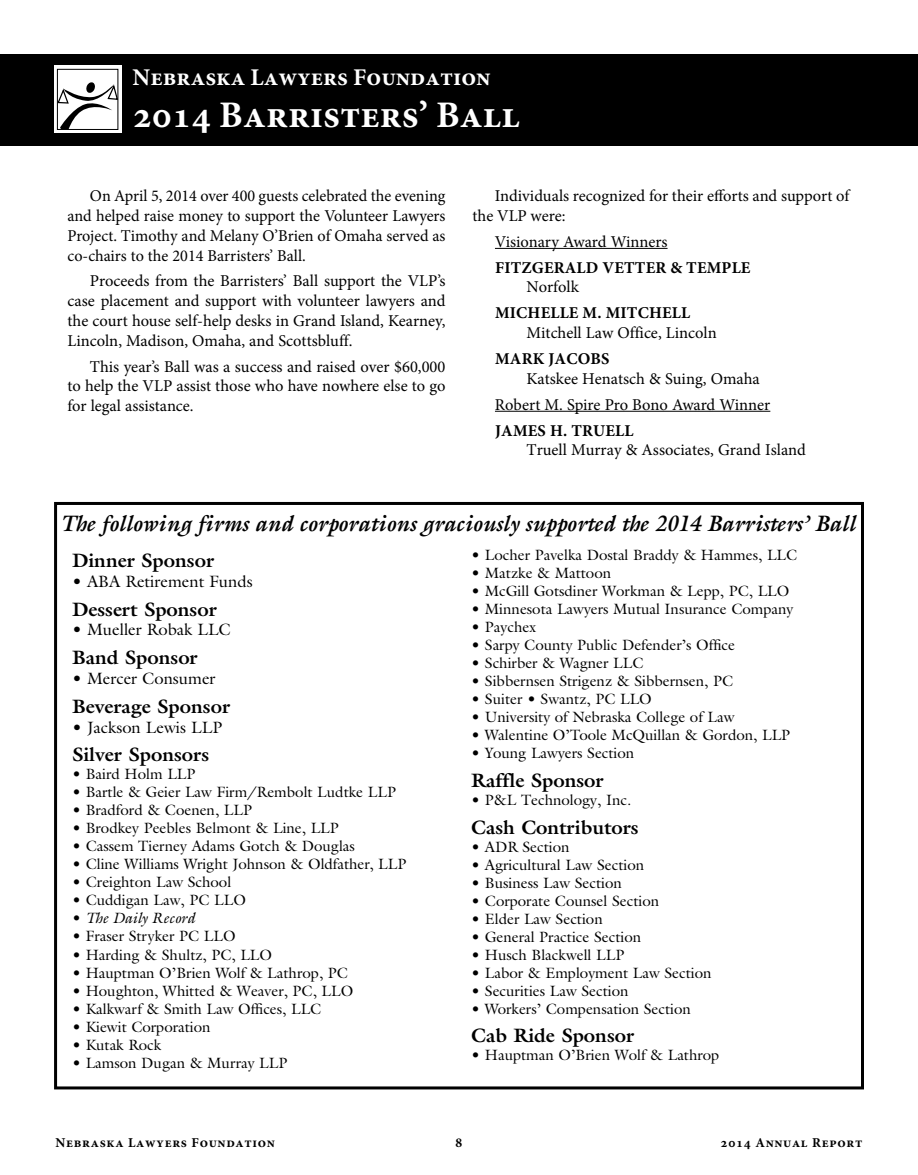
<style>
.page{position:relative;width:918px;height:1175px;background:#fff}
.page>*{position:absolute;margin:0;border:0;box-sizing:border-box;transform-origin:0 0}
.t1{font:700 37.5px "Minion Pro";color:#fff}
.t2{font:700 24px "Minion Pro";color:#fff}
.t3{font:italic 700 22.5px "Galliard";color:#000}
.t4{font:700 19.5px "Galliard";color:#000}
.t5{font:16.5px/19.8px "Minion Pro";color:#000;text-align:justify}
.t6{font:16.5px "Galliard";color:#000}
.t7{font:700 16.5px "Minion Pro";letter-spacing:.01em;color:#000}
.t8{font:15px "Galliard";color:#000}
.t9{font:italic 15px "Galliard";color:#000}
.t10{font:700 13.5px "Minion Pro";letter-spacing:.05em;color:#000}
.s1{font-style:normal}
</style>
<div class="page">
<hr style="left:495px;top:248px;width:173px;height:1px;background:#000">
<hr style="left:495px;top:411px;width:275px;height:1px;background:#000">
<div style="left:0;top:54px;width:918px;height:91px;background:#000"></div>
<div style="left:54px;top:66px;width:67px;height:67px;background:#fff"></div>
<svg style="left:56px;top:82px;width:63px;height:47px"></svg>
<div style="left:57px;top:69px;width:61px;height:61px;border:1px solid #000"></div>
<div style="left:54px;top:502px;width:810px;height:587px;border:3px solid #000"></div>
<h2 class="t2" style="left:133px;top:61px;width:360px">Nebraska Lawyers Foundation</h2>
<h1 class="t1" style="left:133px;top:89px;width:389px">2014 Barristers’ Ball</h1>
<p class="t5" style="left:68px;top:186px;width:379px;text-indent:22px">On April 5, 2014 over 400 guests celebrated the evening and helped raise money to support the Volunteer Lawyers Project. Timothy and Melany O’Brien of Omaha served as co-chairs to the 2014 Barristers’ Ball.</p>
<p class="t5" style="left:68px;top:271px;width:380px;text-indent:22px">Proceeds from the Barristers’ Ball support the VLP’s case placement and support with volunteer lawyers and the court house self-help desks in Grand Island, Kearney, Lincoln, Madison, Omaha, and Scottsbluff.</p>
<p class="t5" style="left:68px;top:356px;width:379px;text-indent:22px">This year’s Ball was a success and raised over $60,000 to help the VLP assist those who have nowhere else to go for legal assistance.</p>
<p class="t5" style="left:473px;top:186px;width:378px;text-indent:22px">Individuals recognized for their efforts and support of the VLP were:</p>
<p class="t5" style="left:495px;top:232px;width:174px">Visionary Award Winners</p>
<p class="t7" style="left:495px;top:256px;width:61px">Fitzgera</p>
<p class="t7" style="left:577px;top:256px;width:173px">ld Vetter &amp; Temple</p>
<p class="t5" style="left:526px;top:277px;width:54px">Norfolk</p>
<p class="t7" style="left:495px;top:301px;width:12px">Miche</p>
<p class="t7" style="left:550px;top:301px;width:100px">lle M. Mitche</p>
<p class="t7" style="left:672px;top:301px;width:20px">ll</p>
<p class="t5" style="left:527px;top:323px;width:192px">Mitchell Law Office, Lincoln</p>
<p class="t7" style="left:495px;top:347px;width:106px">Mark Jacobs</p>
<p class="t5" style="left:495px;top:366px;width:277px;line-height:25.8px;text-indent:32px">Katskee Henatsch &amp; Suing, Omaha<br>Robert M. Spire Pro Bono Award Winner</p>
<p class="t7" style="left:495px;top:418px;width:140px">James H. Truell</p>
<p class="t5" style="left:527px;top:440px;width:281px">Truell Murray &amp; Associates, Grand Island</p>
<h3 class="t3" style="left:61px;top:509px;width:796px">The following firms and corporations graciously supported the 2014 Barristers’ Ball</h3>
<h3 class="t4" style="left:72px;top:547px;width:144px">Dinner Sponsor</h3>
<p class="t6" style="left:72px;top:571px;width:182px">• ABA Retirement Funds</p>
<h3 class="t4" style="left:72px;top:596px;width:146px">Dessert Sponsor</h3>
<p class="t6" style="left:72px;top:619px;width:160px">• Mueller Robak LLC</p>
<h3 class="t4" style="left:72px;top:645px;width:127px">Band Sponsor</h3>
<p class="t6" style="left:72px;top:668px;width:145px">• Mercer Consumer</p>
<h3 class="t4" style="left:72px;top:693px;width:160px">Beverage Sponsor</h3>
<p class="t6" style="left:72px;top:716px;width:152px">• Jackson Lewis LLP</p>
<h3 class="t4" style="left:72px;top:742px;width:139px">Silver Sponsors</h3>
<p class="t8" style="left:72px;top:765px;width:125px">• Baird Holm LLP</p>
<p class="t8" style="left:72px;top:783px;width:325px">• Bartle &amp; Geier Law Firm/Rembolt Ludtke LLP</p>
<p class="t8" style="left:72px;top:801px;width:182px">• Bradford &amp; Coenen, LLP</p>
<p class="t8" style="left:72px;top:819px;width:268px">• Brodkey Peebles Belmont &amp; Line, LLP</p>
<p class="t8" style="left:72px;top:837px;width:284px">• Cassem Tierney Adams Gotch &amp; Douglas</p>
<p class="t8" style="left:72px;top:855px;width:336px">• Cline Williams Wright Johnson &amp; Oldfather, LLP</p>
<p class="t8" style="left:72px;top:873px;width:161px">• Creighton Law School</p>
<p class="t8" style="left:72px;top:891px;width:175px">• Cuddigan Law, PC LLO</p>
<p class="t9" style="left:72px;top:909px;width:125px"><span class="s1">•</span> The Daily Record</p>
<p class="t8" style="left:72px;top:927px;width:165px">• Fraser Stryker PC LLO</p>
<p class="t8" style="left:72px;top:945px;width:202px">• Harding &amp; Shultz, PC, LLO</p>
<p class="t8" style="left:72px;top:963px;width:277px">• Hauptman O’Brien Wolf &amp; Lathrop, PC</p>
<p class="t8" style="left:72px;top:981px;width:283px">• Houghton, Whitted &amp; Weaver, PC, LLO</p>
<p class="t8" style="left:72px;top:999px;width:251px">• Kalkwarf &amp; Smith Law Offices, LLC</p>
<p class="t8" style="left:72px;top:1017px;width:140px">• Kiewit Corporation</p>
<p class="t8" style="left:72px;top:1035px;width:91px">• Kutak Rock</p>
<p class="t8" style="left:72px;top:1053px;width:217px">• Lamson Dugan &amp; Murray LLP</p>
<p class="t8" style="left:471px;top:545px;width:328px">• Locher Pavelka Dostal Braddy &amp; Hammes, LLC</p>
<p class="t8" style="left:471px;top:563px;width:141px">• Matzke &amp; Mattoon</p>
<p class="t8" style="left:471px;top:581px;width:320px">• McGill Gotsdiner Workman &amp; Lepp, PC, LLO</p>
<p class="t8" style="left:471px;top:599px;width:324px">• Minnesota Lawyers Mutual Insurance Company</p>
<p class="t8" style="left:471px;top:617px;width:67px">• Paychex</p>
<p class="t8" style="left:471px;top:635px;width:265px">• Sarpy County Public Defender’s Office</p>
<p class="t8" style="left:471px;top:653px;width:174px">• Schirber &amp; Wagner LLC</p>
<p class="t8" style="left:471px;top:671px;width:263px">• Sibbernsen Strigenz &amp; Sibbernsen, PC</p>
<p class="t8" style="left:471px;top:689px;width:182px">• Suiter • Swantz, PC LLO</p>
<p class="t8" style="left:471px;top:707px;width:265px">• University of Nebraska College of Law</p>
<p class="t8" style="left:471px;top:725px;width:321px">• Walentine O’Toole McQuillan &amp; Gordon, LLP</p>
<p class="t8" style="left:471px;top:743px;width:165px">• Young Lawyers Section</p>
<h3 class="t4" style="left:471px;top:767px;width:134px">Raffle Sponsor</h3>
<p class="t8" style="left:471px;top:790px;width:161px">• P&amp;L Technology, Inc.</p>
<h3 class="t4" style="left:471px;top:814px;width:169px">Cash Contributors</h3>
<p class="t8" style="left:471px;top:837px;width:100px">• ADR Section</p>
<p class="t8" style="left:471px;top:855px;width:174px">• Agricultural Law Section</p>
<p class="t8" style="left:471px;top:873px;width:152px">• Business Law Section</p>
<p class="t8" style="left:471px;top:891px;width:189px">• Corporate Counsel Section</p>
<p class="t8" style="left:471px;top:909px;width:133px">• Elder Law Section</p>
<p class="t8" style="left:471px;top:927px;width:171px">• General Practice Section</p>
<p class="t8" style="left:471px;top:945px;width:155px">• Husch Blackwell LLP</p>
<p class="t8" style="left:471px;top:963px;width:242px">• Labor &amp; Employment Law Section</p>
<p class="t8" style="left:471px;top:981px;width:159px">• Securities Law Section</p>
<p class="t8" style="left:471px;top:999px;width:221px">• Workers’ Compensation Section</p>
<h3 class="t4" style="left:471px;top:1023px;width:165px">Cab Ride Sponsor</h3>
<p class="t8" style="left:471px;top:1046px;width:250px">• Hauptman O’Brien Wolf &amp; Lathrop</p>
<p class="t10" style="left:55px;top:1133px;width:221px">Nebraska Lawyers Foundation</p>
<p class="t10" style="left:456px;top:1133px;width:8px">8</p>
<p class="t10" style="left:721px;top:1133px;width:143px">2014 Annual Report</p>
</div>
